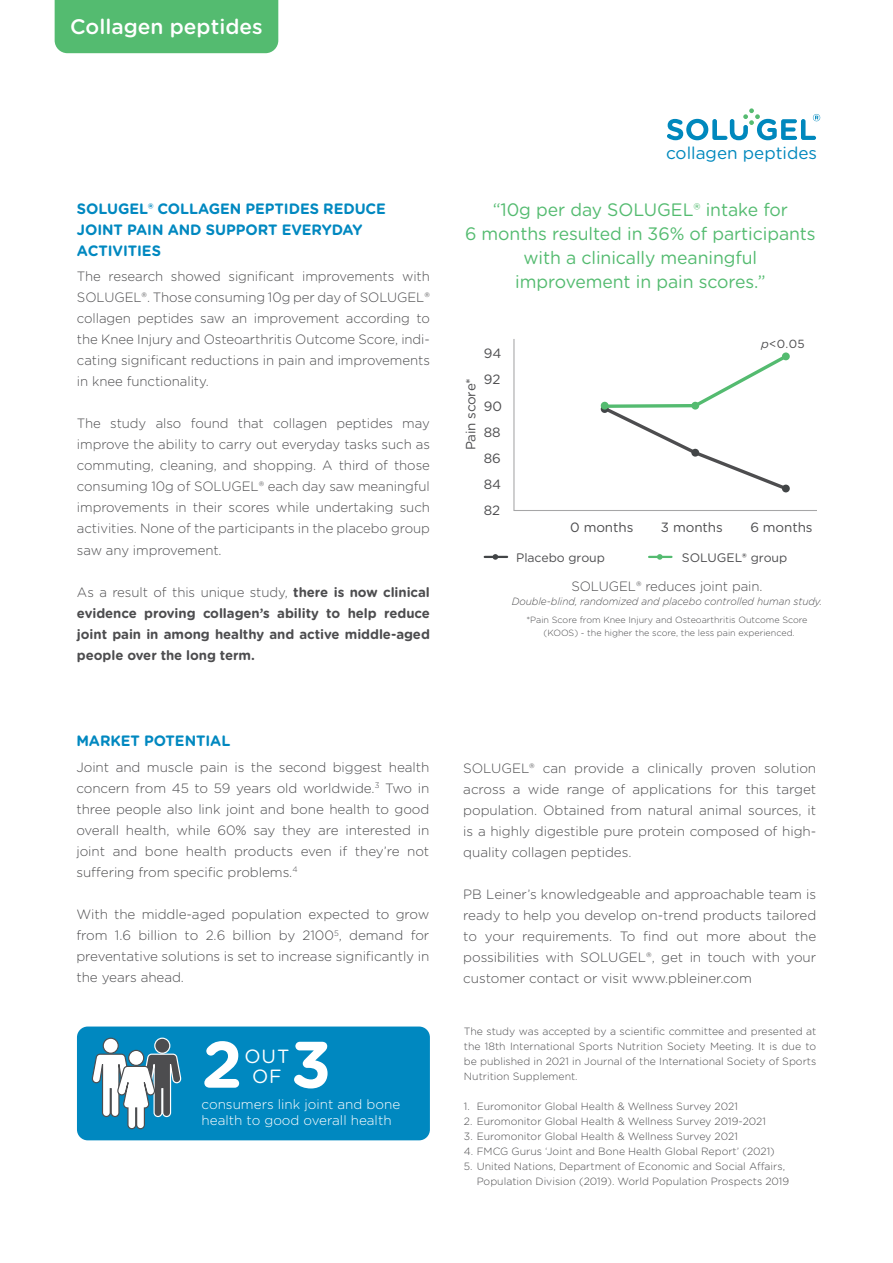
<style>
.page{position:relative;width:893px;height:1263px;background:#fff}
.page>*{position:absolute;margin:0;border:0;box-sizing:border-box;transform-origin:0 0}
.t1{font:700 65.7px "Gotham Rounded";color:#fff}
.t2{font:500 21px "Gotham Rounded";color:#fff}
.t3{font:19.2px/20.5px "Gotham Rounded";color:#fff;text-align:center}
.t4{font:18px/24px "Gotham Rounded";letter-spacing:-.005em;color:#54bb70;text-align:center}
.t5{font:17.1px "Gotham Rounded";color:#0088bd}
.t6{font:700 15px/21px "Gotham Rounded";letter-spacing:-.005em;color:#0088c0}
.t7{font:300 13.5px/21px "Gotham Rounded";letter-spacing:-.005em;color:#4d4d4f;text-align:justify}
.t8{font:700 13.5px/21px "Gotham Rounded";letter-spacing:-.005em;color:#4d4d4f;text-align:justify}
.t9{font:300 13.5px/16.5px "Gotham Rounded";color:#fff}
.t10{font:13.5px "Gotham Rounded";letter-spacing:-.005em;color:#4d4d4f}
.t11{font:12.3px "Gotham Rounded";letter-spacing:-.005em;color:#4d4d4f}
.t12{font:11.85px "Gotham Rounded";color:#4d4d4f}
.t13{font:300 10.5px/15px "Gotham Rounded";color:#4d4d4f;text-align:justify}
.t14{font:italic 300 10.5px "Gotham Rounded";letter-spacing:-.005em;color:#4d4d4f;scale:.96 1}
.t15{font:300 9px/13.5px "Gotham Rounded";color:#4d4d4f;text-align:center}
.s1{font-weight:300}
.s2{font-style:italic}
.s3{font-weight:700}
</style>
<div class="page">
<svg style="left:667px;top:108px;width:153px;height:32px"></svg>
<div style="left:55px;top:0;width:223px;height:53px;background:#54bb70"></div>
<svg style="left:493px;top:554px;width:5px;height:6px"></svg>
<svg style="left:513px;top:339px;width:304px;height:172px"></svg>
<hr style="left:485px;top:556px;width:22px;height:2px;background:#424547">
<svg style="left:657px;top:554px;width:6px;height:6px"></svg>
<hr style="left:649px;top:556px;width:22px;height:2px;background:#54bb70">
<svg style="left:600px;top:352px;width:190px;height:141px"></svg>
<div style="left:77px;top:1026px;width:353px;height:114px;background:#0088c0;border-radius:11px"></div>
<svg style="left:103px;top:1038px;width:15px;height:15px"></svg>
<div style="left:103px;top:1037px;width:16px;height:17px;border:1px solid #4d4d4f;border-radius:50%"></div>
<svg style="left:155px;top:1038px;width:15px;height:15px"></svg>
<div style="left:154px;top:1037px;width:16px;height:17px;border:1px solid #fff;border-radius:50%"></div>
<svg style="left:91px;top:1043px;width:91px;height:87px"></svg>
<h2 class="t2" style="left:70px;top:12px;width:194px">Collagen peptides</h2>
<p class="t6" style="left:77px;top:197px;width:311px">SOLUGEL® COLLAGEN PEPTIDES REDUCE<br>JOINT PAIN AND SUPPORT EVERYDAY<br>ACTIVITIES</p>
<p class="t7" style="left:77px;top:265px;width:354px">The research showed significant improvements with SOLUGEL®. Those consuming 10g per day of SOLUGEL® collagen peptides saw an improvement according to the Knee Injury and Osteoarthritis Outcome Score, indi&shy;cating significant reductions in pain and improvements in knee functionality.</p>
<p class="t7" style="left:77px;top:413px;width:354px">The study also found that collagen peptides may improve the ability to carry out everyday tasks such as commuting, cleaning, and shopping. A third of those consuming 10g of SOLUGEL® each day saw meaningful improvements in their scores while undertaking such activities. None of the participants in the placebo group saw any improvement.</p>
<p class="t8" style="left:77px;top:581px;width:354px"><span class="s1">As a result of this unique study,</span> there is now clinical evidence proving collagen’s ability to help reduce joint pain in among healthy and active middle-aged people over the long term.</p>
<p class="t6" style="left:76px;top:730px;width:155px">MARKET POTENTIAL</p>
<p class="t7" style="left:76px;top:756px;width:354px">Joint and muscle pain is the second biggest health concern from 45 to 59 years old worldwide.<sup>3</sup> Two in three people also link joint and bone health to good overall health, while 60% say they are interested in joint and bone health products even if they’re not suffering from specific problems.<sup>4</sup></p>
<p class="t7" style="left:76px;top:903px;width:354px">With the middle-aged population expected to grow from 1.6 billion to 2.6 billion by 2100<sup>5</sup>, demand for preventative solutions is set to increase significantly in the years ahead.</p>
<h1 class="t1" style="left:202px;top:1016px;width:131px">2 3</h1>
<h3 class="t3" style="left:244px;top:1044px;width:47px">OUT<br>OF</h3>
<p class="t9" style="left:202px;top:1095px;width:200px">consumers link joint and bone health to good overall health</p>
<p class="t5" style="left:666px;top:141px;width:153px">collagen peptides</p>
<h3 class="t4" style="left:465px;top:197px;width:352px">“10g per day SOLUGEL® intake for<br>6 months resulted in 36% of participants with a clinically meaningful improvement in pain scores.”</h3>
<p class="t10" style="left:461px;top:450px;width:74px;rotate:-90deg">Pain score*</p>
<p class="t10" style="left:484px;top:344px;width:19px">94</p>
<p class="t10" style="left:484px;top:370px;width:18px">92</p>
<p class="t10" style="left:484px;top:396px;width:20px">90</p>
<p class="t10" style="left:484px;top:423px;width:18px">88</p>
<p class="t10" style="left:484px;top:449px;width:19px">86</p>
<p class="t10" style="left:484px;top:475px;width:19px">84</p>
<p class="t10" style="left:484px;top:501px;width:18px">82</p>
<p class="t12" style="left:761px;top:335px;width:45px"><span class="s2">p</span>&lt;0.05</p>
<p class="t10" style="left:570px;top:518px;width:65px">0 months</p>
<p class="t10" style="left:661px;top:518px;width:63px">3 months</p>
<p class="t10" style="left:750px;top:518px;width:64px">6 months</p>
<p class="t11" style="left:516px;top:549px;width:90px">Placebo group</p>
<p class="t11" style="left:682px;top:549px;width:107px">SOLUGEL<span class="s3">®</span> group</p>
<p class="t7" style="left:571px;top:575px;width:193px">SOLUGEL® reduces joint pain.</p>
<p class="t14" style="left:512px;top:594px;width:325px">Double-blind, randomized and placebo controlled human study.</p>
<p class="t15" style="left:526px;top:612px;width:283px">*Pain Score from Knee Injury and Osteoarthritis Outcome Score (KOOS) - the higher the score, the less pain experienced.</p>
<p class="t7" style="left:463px;top:757px;width:354px">SOLUGEL® can provide a clinically proven solution across a wide range of applications for this target population. Obtained from natural animal sources, it is a highly digestible pure protein composed of high&shy;quality collagen peptides.</p>
<p class="t7" style="left:463px;top:883px;width:354px">PB Leiner’s knowledgeable and approachable team is ready to help you develop on-trend products tailored to your requirements. To find out more about the possibilities with SOLUGEL®, get in touch with your customer contact or visit www.pbleiner.com</p>
<p class="t13" style="left:464px;top:1023px;width:354px">The study was accepted by a scientific committee and presented at the 18th International Sports Nutrition Society Meeting. It is due to be published in 2021 in Journal of the International Society of Sports Nutrition Supplement.</p>
<p class="t13" style="left:464px;top:1098px;width:275px">1. Euromonitor Global Health &amp; Wellness Survey 2021</p>
<p class="t13" style="left:464px;top:1113px;width:304px">2. Euromonitor Global Health &amp; Wellness Survey 2019-2021</p>
<p class="t13" style="left:464px;top:1128px;width:275px">3. Euromonitor Global Health &amp; Wellness Survey 2021</p>
<p class="t13" style="left:464px;top:1143px;width:312px">4. FMCG Gurus ‘Joint and Bone Health Global Report’ (2021)</p>
<p class="t13" style="left:477px;top:1158px;width:314px;text-indent:-13px">5. United Nations, Department of Economic and Social Affairs,<br>Population Division (2019). World Population Prospects 2019</p>
</div>
